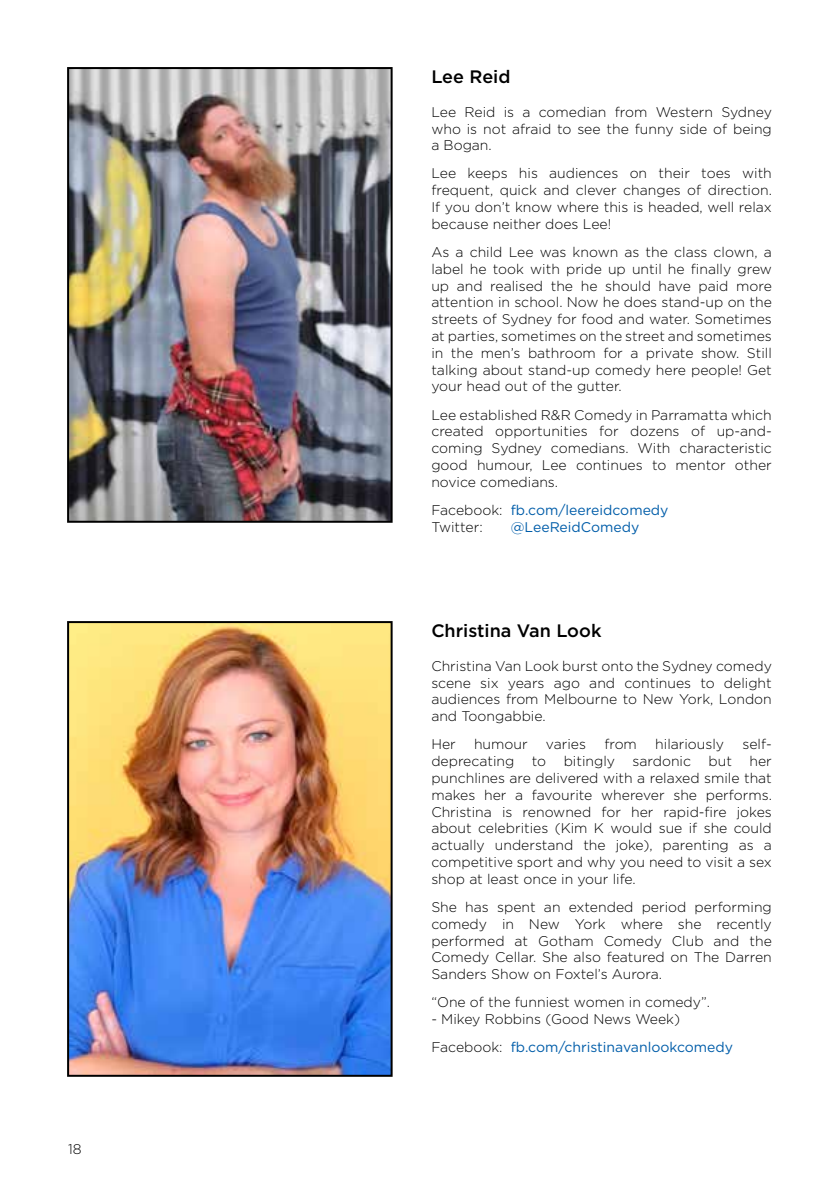
<style>
.page{position:relative;width:840px;height:1191px;background:#fff}
.page>*{position:absolute;margin:0;border:0;box-sizing:border-box;transform-origin:0 0}
.t1{font:500 18px "Gotham";color:#000}
.t2{font:300 14px/16.8px "Gotham";color:#000;text-align:justify}
.t3{font:14px/16.8px "Gotham";color:#005da9}
.s1{font-weight:300;color:#000}
.s2{font-weight:400;color:#005da9}
</style>
<div class="page">
<img style="left:70px;top:70px;width:319px;height:450px">
<div style="left:67px;top:67px;width:325px;height:456px;border:2px solid #000"></div>
<img style="left:70px;top:624px;width:319px;height:449px">
<div style="left:67px;top:621px;width:325px;height:455px;border:2px solid #000"></div>
<p class="t2" style="left:68px;top:1140px;width:15px">18</p>
<p class="t1" style="left:431px;top:66px;width:81px">Lee Reid</p>
<p class="t2" style="left:431px;top:103px;width:342px">Lee Reid is a comedian from Western Sydney who is not afraid to see the funny side of being a Bogan.</p>
<p class="t2" style="left:431px;top:165px;width:342px">Lee keeps his audiences on their toes with frequent, quick and clever changes of direction.<br>If you don’t know where this is headed, well relax because neither does Lee!</p>
<p class="t2" style="left:431px;top:243px;width:342px">As a child Lee was known as the class clown, a label he took with pride up until he finally grew up and realised the he should have paid more attention in school. Now he does stand-up on the streets of Sydney for food and water. Sometimes at parties, sometimes on the street and sometimes in the men’s bathroom for a private show. Still talking about stand-up comedy here people! Get your head out of the gutter.</p>
<p class="t2" style="left:431px;top:406px;width:342px">Lee established R&amp;R Comedy in Parramatta which created opportunities for dozens of up-and&shy;coming Sydney comedians. With characteristic good humour, Lee continues to mentor other novice comedians.</p>
<p class="t3" style="left:431px;top:501px;width:238px"><span class="s1">Facebook:</span> fb.com/leereidcomedy<br><span class="s1">Twitter:</span></p>
<p class="t3" style="left:510px;top:518px;width:130px">@LeeReidComedy</p>
<p class="t1" style="left:431px;top:620px;width:171px">Christina Van Look</p>
<p class="t2" style="left:431px;top:657px;width:342px">Christina Van Look burst onto the Sydney comedy scene six years ago and continues to delight audiences from Melbourne to New York, London and Toongabbie.</p>
<p class="t2" style="left:431px;top:735px;width:26px">Her</p>
<p class="t2" style="left:474px;top:735px;width:55px">humour</p>
<p class="t2" style="left:545px;top:735px;width:42px">varies</p>
<p class="t2" style="left:604px;top:735px;width:34px">from</p>
<p class="t2" style="left:655px;top:735px;width:70px">hilariously</p>
<p class="t2" style="left:431px;top:735px;width:342px;text-indent:311px">self&shy;deprecating to bitingly sardonic but her punchlines are delivered with a relaxed smile that makes her a favourite wherever she performs.<br>Christina is renowned for her rapid-fire jokes about celebrities (Kim K would sue if she could actually understand the joke), parenting as a competitive sport and why you need to visit a sex shop at least once in your life.</p>
<p class="t2" style="left:431px;top:898px;width:342px">She has spent an extended period performing comedy in New York where she recently performed at Gotham Comedy Club and the Comedy Cellar. She also featured on The Darren Sanders Show on Foxtel’s Aurora.</p>
<p class="t2" style="left:431px;top:993px;width:280px">“One of the funniest women in comedy”.</p>
<p class="t2" style="left:431px;top:1004px;width:303px;line-height:28.2px">- Mikey Robbins (Good News Week)<br>Facebook: <span class="s2">fb.com/christinavanlookcomedy</span></p>
</div>
